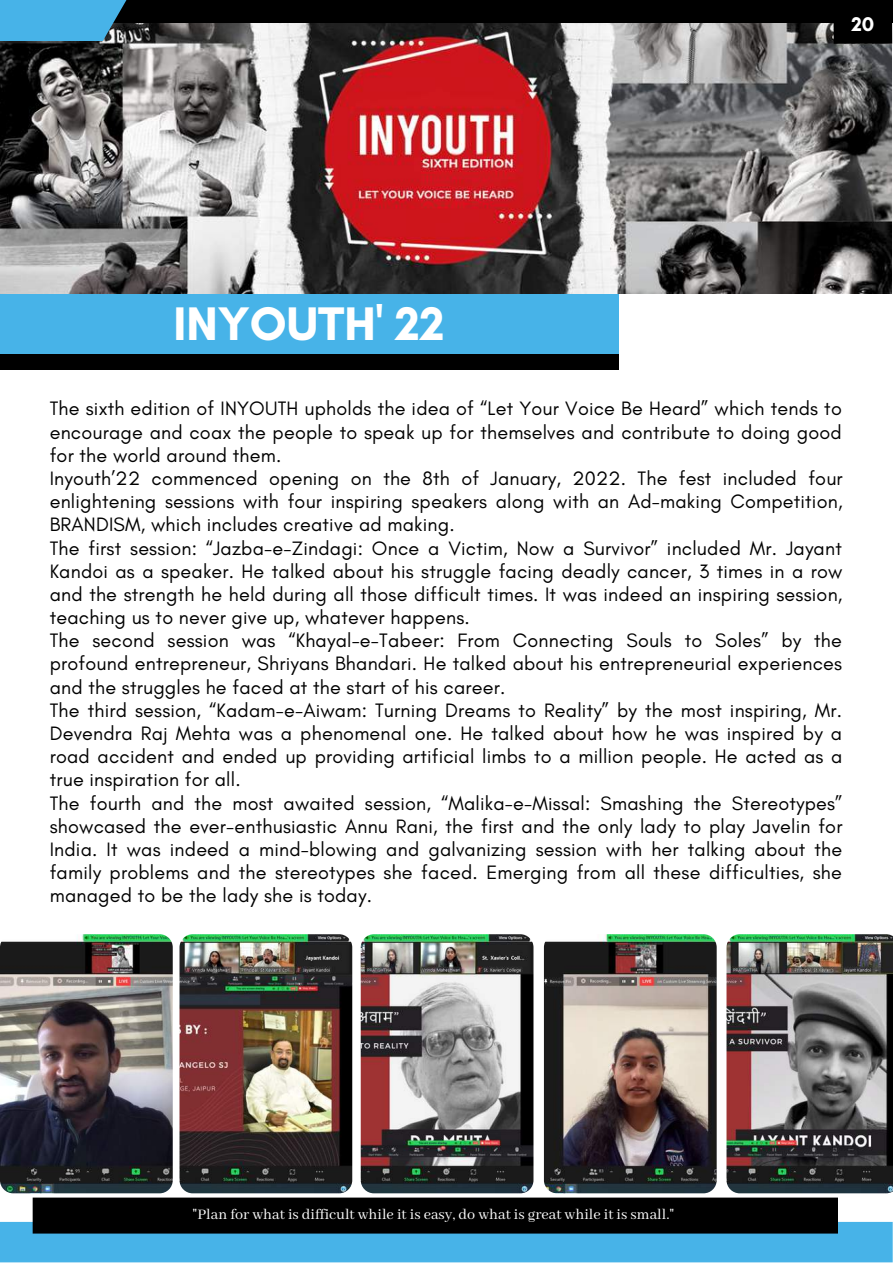
<style>
.page{position:relative;width:893px;height:1264px;background:#fff}
.page>*{position:absolute;margin:0;border:0;box-sizing:border-box;transform-origin:0 0}
.t1{font:700 48px "Glacial Indifference";color:#fff}
.t2{font:700 20.25px "Glacial Indifference";color:#fff}
.t3{font:19.8px/23.2px "Glacial Indifference";letter-spacing:.01em;color:#000}
.t4{font:16.05px "Abhaya Libre";color:#fff}
</style>
<div class="page">
<div style="left:0;top:289px;width:618px;height:68px;background:#47b3e8"></div>
<img style="left:0;top:23px;width:891px;height:270px">
<div style="left:0;top:0;width:103px;height:40px;background:#47b3e8"></div>
<div style="left:103px;top:0;width:789px;height:23px;background:#000"></div>
<svg style="left:103px;top:0;width:23px;height:40px"></svg>
<div style="left:0;top:1221px;width:892px;height:41px;background:#47b3e8"></div>
<div style="left:0;top:354px;width:618px;height:15px;background:#000"></div>
<div style="left:833px;top:3px;width:59px;height:41px;background:#000"></div>
<img style="left:0;top:934px;width:173px;height:259px;border-radius:13px">
<img style="left:179px;top:934px;width:173px;height:259px;border-radius:13px">
<img style="left:361px;top:934px;width:172px;height:259px;border-radius:13px">
<img style="left:544px;top:934px;width:172px;height:259px;border-radius:13px">
<img style="left:726px;top:934px;width:166px;height:259px">
<div style="left:33px;top:1197px;width:804px;height:36px;background:#000"></div>
<p class="t2" style="left:851px;top:12px;width:24px">20</p>
<h1 class="t1" style="left:173px;top:294px;width:273px">INYOUTH' 22</h1>
<p class="t3" style="left:50px;top:397px;width:794px">The sixth edition of INYOUTH upholds the idea of “Let Your Voice Be Heard” which tends to encourage and coax the people to speak up for themselves and contribute to doing good for the world around them.<br>Inyouth’22 commenced opening on the 8th of January, 2022. The fest included four enlightening sessions with four inspiring speakers along with an Ad-making Competition, BRANDISM, which includes creative ad making.<br>The first session: “Jazba-e-Zindagi: Once a Victim, Now a Survivor” included Mr. Jayant Kandoi as a speaker. He talked about his struggle facing deadly cancer, 3 times in a row and the strength he held during all those difficult times. It was indeed an inspiring session, teaching us to never give up, whatever happens.<br>The second session was “Khayal-e-Tabeer: From Connecting Souls to Soles” by the profound entrepreneur, Shriyans Bhandari. He talked about his entrepreneurial experiences and the struggles he faced at the start of his career.<br>The third session, “Kadam-e-Aiwam: Turning Dreams to Reality” by the most inspiring, Mr.<br>Devendra Raj Mehta was a phenomenal one. He talked about how he was inspired by a road accident and ended up providing artificial limbs to a million people. He acted as a true inspiration for all.<br>The fourth and the most awaited session, “Malika-e-Missal: Smashing the Stereotypes” showcased the ever-enthusiastic Annu Rani, the first and the only lady to play Javelin for India. It was indeed a mind-blowing and galvanizing session with her talking about the family problems and the stereotypes she faced. Emerging from all these difficulties, she managed to be the lady she is today.</p>
<p class="t4" style="left:192px;top:1205px;width:483px">"Plan for what is difficult while it is easy, do what is great while it is small."</p>
</div>
